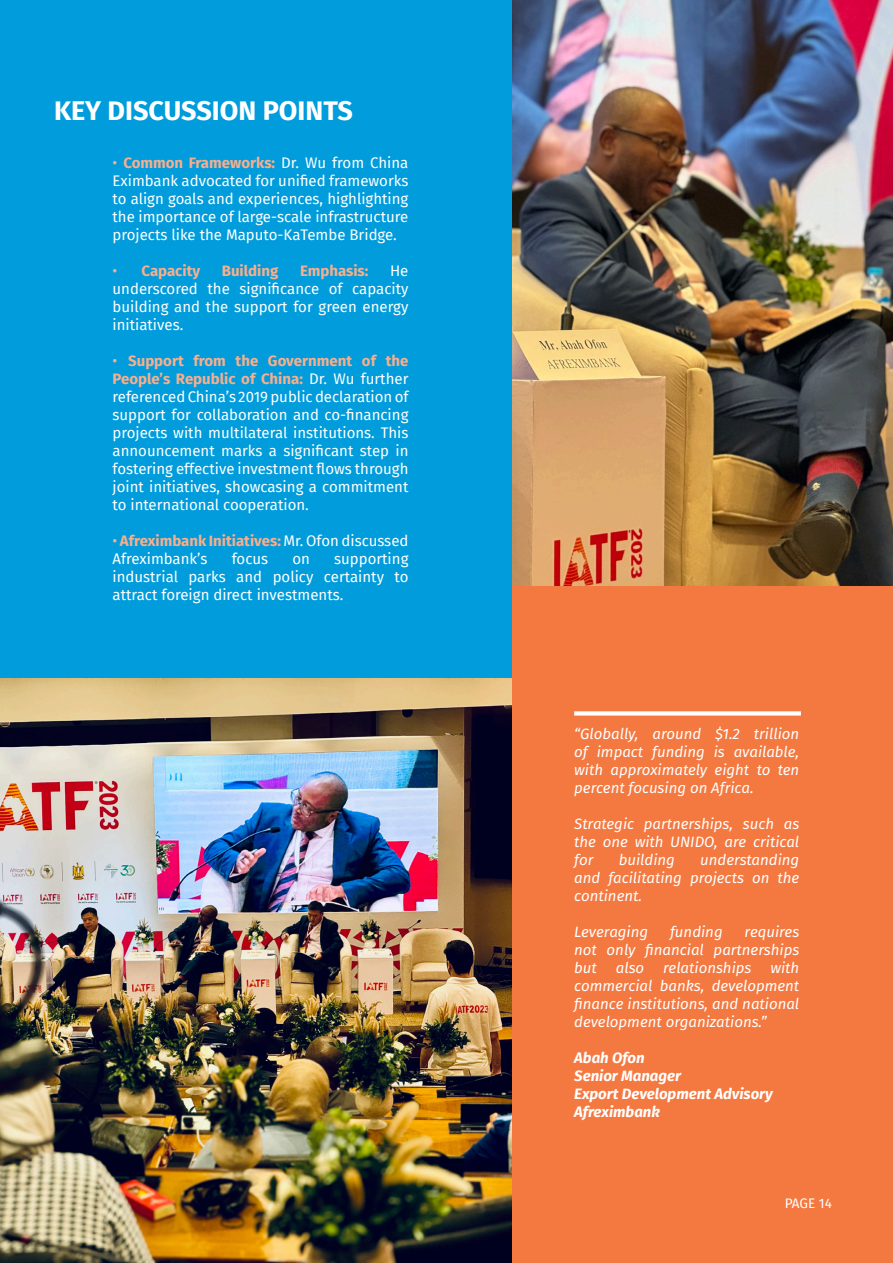
<style>
.page{position:relative;width:893px;height:1263px;background:#fff}
.page>*{position:absolute;margin:0;border:0;box-sizing:border-box;transform-origin:0 0}
.Sub_Title_white{font:700 27px "Fira Sans";color:#fff}
.body_text{font:15px/18px "Fira Sans";color:#fff;text-align:justify}
.t1{font:italic 15px/18px "Fira Sans";color:#fff;text-align:justify}
.t2{font:italic 700 15px "Fira Sans";color:#fff}
.body_text-2{font:700 15px "Fira Sans";color:#f8af8d}
.t3{font:13.5px "Fira Sans";letter-spacing:-.005em;color:#fff}
.s1{color:#f8af8d}
.s2{font-weight:700;color:#f8af8d}
.s3{font-weight:400}
</style>
<div class="page">
<img style="left:511px;top:0;width:382px;height:586px">
<div style="left:511px;top:586px;width:382px;height:677px;background:#f37941"></div>
<div style="left:0;top:0;width:511px;height:1263px;background:#009cdc"></div>
<div style="left:574px;top:711px;width:227px;height:5px;background:#fff"></div>
<img style="left:0;top:679px;width:511px;height:584px">
<p class="Sub_Title_white" style="left:54px;top:88px;width:300px">KEY DISCUSSION POINTS</p>
<p class="body_text" style="left:112px;top:153px;width:297px"><span class="s1">•</span> <span class="s2">Common Frameworks:</span> Dr. Wu from China Eximbank advocated for unified frameworks to align goals and experiences, highlighting the importance of large-scale infrastructure projects like the Maputo-KaTembe Bridge.</p>
<p class="body_text-2" style="left:112px;top:258px;width:89px"><span class="s3">•</span> Capacity</p>
<p class="body_text-2" style="left:222px;top:258px;width:58px">Building</p>
<p class="body_text-2" style="left:300px;top:258px;width:70px">Emphasis:</p>
<p class="body_text" style="left:112px;top:261px;width:297px;text-indent:278px">He underscored the significance of capacity building and the support for green energy initiatives.</p>
<p class="body_text" style="left:112px;top:351px;width:297px"><span class="s1">•</span> <span class="s2">Support from the Government of the People’s Republic of China:</span> Dr. Wu further referenced China’s 2019 public declaration of support for collaboration and co-financing projects with multilateral institutions. This announcement marks a significant step in fostering effective investment flows through joint initiatives, showcasing a commitment to international cooperation.</p>
<p class="body_text" style="left:112px;top:531px;width:297px"><span class="s1">•</span> <span class="s2">Afreximbank Initiatives:</span> Mr. Ofon discussed<br>Afreximbank’s</p>
<p class="body_text" style="left:112px;top:549px;width:297px;text-indent:222px">supporting industrial parks and policy certainty to attract foreign direct investments.</p>
<p class="body_text" style="left:232px;top:549px;width:38px">focus</p>
<p class="body_text" style="left:292px;top:549px;width:19px">on</p>
<p class="t1" style="left:574px;top:724px;width:227px">“Globally, around $1.2 trillion of impact funding is available, with approximately eight to ten percent focusing on Africa.</p>
<p class="t1" style="left:574px;top:814px;width:227px">Strategic partnerships, such as the one with UNIDO, are critical for</p>
<p class="t1" style="left:574px;top:850px;width:226px;text-indent:126px">understanding and facilitating projects on the continent.</p>
<p class="t1" style="left:574px;top:922px;width:75px">Leveraging</p>
<p class="t1" style="left:670px;top:922px;width:54px">funding</p>
<p class="t1" style="left:619px;top:850px;width:58px">building</p>
<p class="t1" style="left:574px;top:922px;width:227px;text-indent:170px">requires not only financial partnerships but</p>
<p class="t1" style="left:574px;top:958px;width:227px;text-indent:196px">with commercial banks, development finance institutions, and national development organizations.”</p>
<p class="t2" style="left:574px;top:1045px;width:72px">Abah Ofon</p>
<p class="t2" style="left:574px;top:1063px;width:108px">Senior Manager</p>
<p class="t2" style="left:574px;top:1081px;width:200px">Export Development Advisory</p>
<p class="t2" style="left:574px;top:1099px;width:87px">Afreximbank</p>
<p class="t1" style="left:616px;top:958px;width:30px">also</p>
<p class="t1" style="left:663px;top:958px;width:90px">relationships</p>
<p class="t3" style="left:785px;top:1193px;width:48px">PAGE 14</p>
</div>
